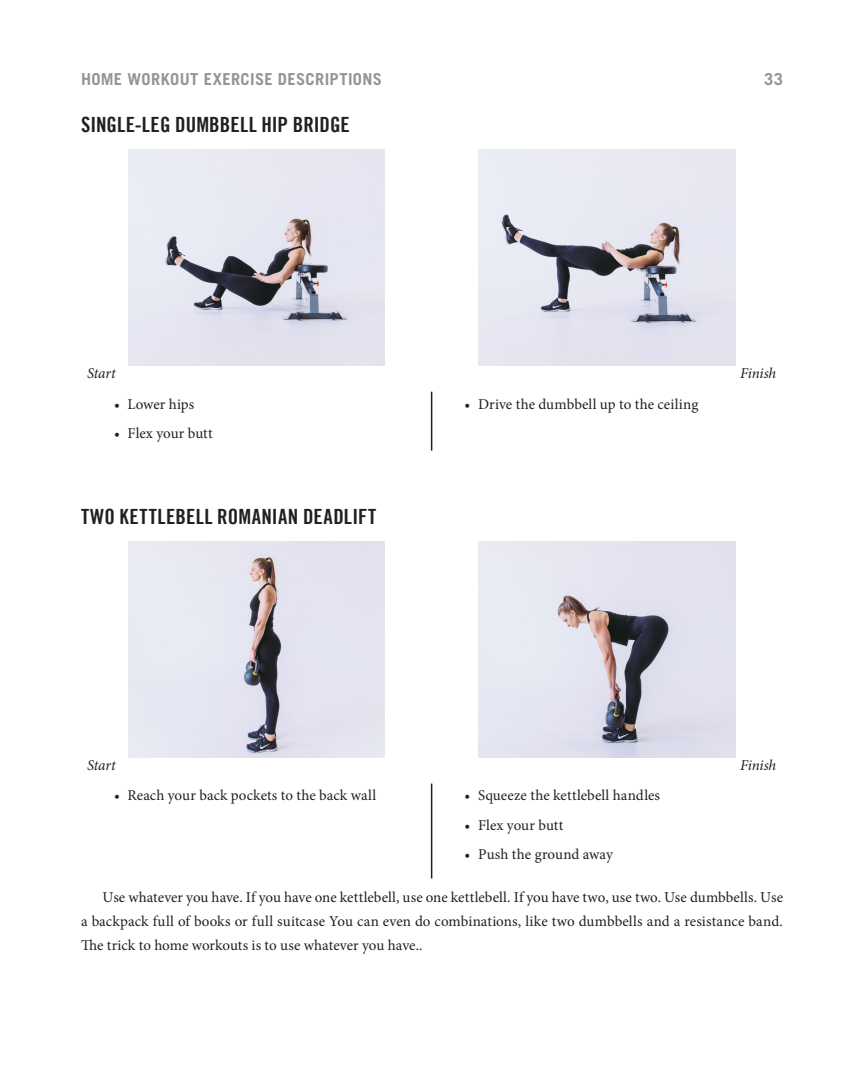
<style>
.page{position:relative;width:864px;height:1080px;background:#fff}
.page>*{position:absolute;margin:0;border:0;box-sizing:border-box;transform-origin:0 0}
.Exercise_Description{font:21px "Trade Gothic LT Bold Cond Twenty";letter-spacing:.005em;color:#231f20}
.t1{font:700 16.5px "Trade Gothic LT Std";letter-spacing:.02em;color:#939598}
.text__following_SH{font:15px/24px "Minion Pro";letter-spacing:.005em;color:#231f20;text-align:justify}
.Exercise_Finish{font:italic 15px "Minion Pro";letter-spacing:-.015em;color:#231f20}
.Exercise_Start{font:italic 15px "Minion Pro";letter-spacing:-.01em;color:#231f20}
</style>
<div class="page">
<img style="left:128px;top:150px;width:257px;height:216px">
<img style="left:479px;top:150px;width:256px;height:216px">
<hr style="left:431px;top:392px;width:1px;height:59px;background:#231f20">
<img style="left:128px;top:542px;width:257px;height:216px">
<img style="left:479px;top:542px;width:256px;height:216px">
<hr style="left:431px;top:784px;width:1px;height:94px;background:#231f20">
<p class="t1" style="left:81px;top:69px;width:303px">HOME WORKOUT EXERCISE DESCRIPTIONS</p>
<p class="t1" style="left:764px;top:69px;width:20px">33</p>
<p class="Exercise_Description" style="left:81px;top:112px;width:270px">SINGLE-LEG DUMBBELL HIP BRIDGE</p>
<p class="Exercise_Start" style="left:87px;top:363px;width:30px">Start</p>
<p class="Exercise_Finish" style="left:740px;top:363px;width:38px">Finish</p>
<p class="text__following_SH" style="left:114px;top:392px;width:82px">• Lower hips</p>
<p class="text__following_SH" style="left:114px;top:421px;width:100px">• Flex your butt</p>
<p class="text__following_SH" style="left:465px;top:392px;width:235px">• Drive the dumbbell up to the ceiling</p>
<p class="Exercise_Description" style="left:81px;top:504px;width:297px">TWO KETTLEBELL ROMANIAN DEADLIFT</p>
<p class="Exercise_Start" style="left:87px;top:755px;width:30px">Start</p>
<p class="Exercise_Finish" style="left:740px;top:755px;width:38px">Finish</p>
<p class="text__following_SH" style="left:114px;top:784px;width:264px">• Reach your back pockets to the back wall</p>
<p class="text__following_SH" style="left:465px;top:784px;width:197px">• Squeeze the kettlebell handles</p>
<p class="text__following_SH" style="left:465px;top:813px;width:100px">• Flex your butt</p>
<p class="text__following_SH" style="left:465px;top:843px;width:150px">• Push the ground away</p>
<p class="text__following_SH" style="left:81px;top:885px;width:704px;text-indent:22px">Use whatever you have. If you have one kettlebell, use one kettlebell. If you have two, use two. Use dumbbells. Use a backpack full of books or full suitcase You can even do combinations, like two dumbbells and a resistance band.<br>The trick to home workouts is to use whatever you have..</p>
</div>
